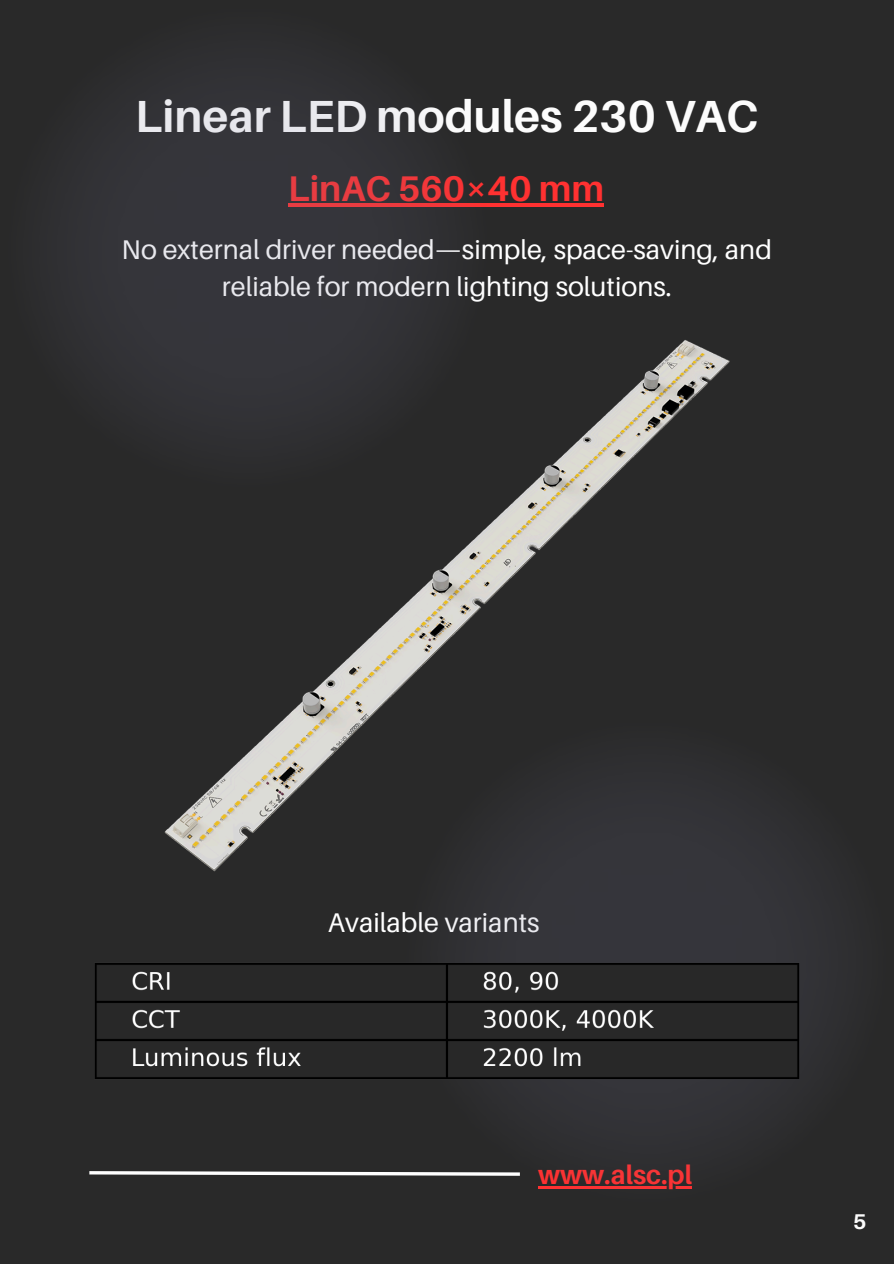
<style>
.page{position:relative;width:894px;height:1264px;background:#fff}
.page>*{position:absolute;margin:0;border:0;box-sizing:border-box;transform-origin:0 0}
.t1{font:700 45px "Aileron";color:#fcfcfc}
.t2{font:700 35.7px "Aileron";color:#ff3131}
.t3{font:27px/37.2px "Aileron";color:#fff;text-align:center}
.t4{font:700 26.55px "Aileron";color:#ff3131}
.t5{font:700 21.3px "Aileron";color:#fcfcfc}
</style>
<div class="page">
<div style="left:0;top:0;width:893px;height:1263px;background:#292929"></div>
<svg style="left:89px;top:1171px;width:310px;height:5px"></svg>
<img style="left:164px;top:340px;width:566px;height:532px">
<hr style="left:288px;top:203px;width:316px;height:3px;background:#ff3131">
<svg style="left:64px;top:65px;width:430px;height:429px;fill:#323235"></svg>
<svg style="left:399px;top:715px;width:432px;height:474px;fill:#2f2f32"></svg>
<img style="left:95px;top:961px;width:709px;height:121px">
<h2 class="t1" style="left:135px;top:88px;width:624px">Linear LED modules 230 VAC</h2>
<p class="t2" style="left:288px;top:166px;width:317px">LinAC 560×40 mm</p>
<p class="t3" style="left:122px;top:230px;width:651px">No external driver needed—simple, space-saving, and reliable for modern lighting solutions.</p>
<p class="t3" style="left:328px;top:902px;width:213px">Available variants</p>
<p class="t4" style="left:538px;top:1158px;width:155px">www.alsc.pl</p>
<h1 class="t5" style="left:853px;top:1208px;width:15px">5</h1>
</div>
